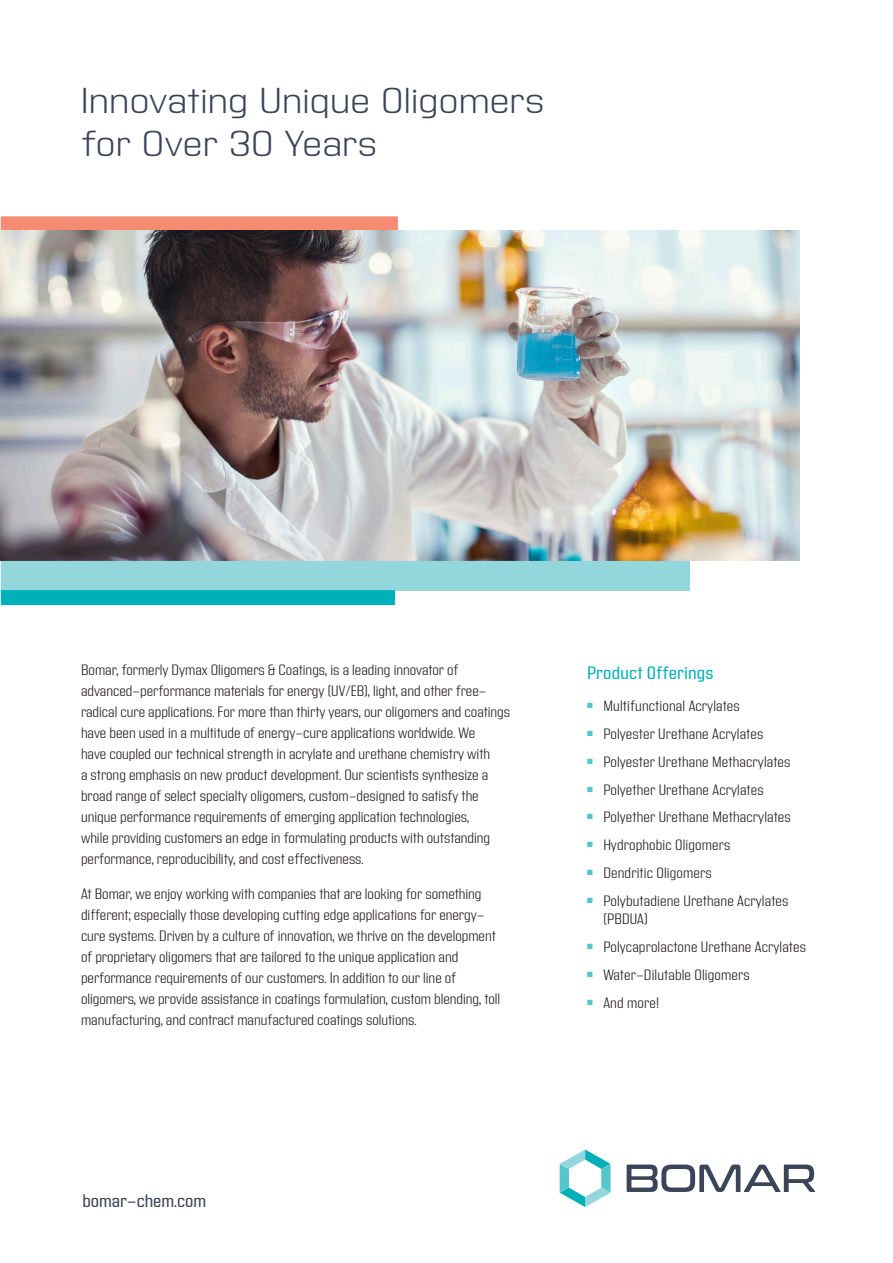
<style>
.page{position:relative;width:893px;height:1263px;background:#fff}
.page>*{position:absolute;margin:0;border:0;box-sizing:border-box;transform-origin:0 0}
.t1{font:300 36px/43.2px "Address Sans Pro Xt";letter-spacing:.025em;color:#3a4459}
.t2{font:18px "Address Sans Pro";letter-spacing:.01em;color:#00b0b9}
.t3{font:18px "Address Sans Pro";color:#3a4459}
.t4{font:300 15px/21px "Address Sans Pro";color:#231f20}
</style>
<div class="page">
<svg style="left:560px;top:1149px;width:51px;height:58px"></svg>
<svg style="left:627px;top:1164px;width:188px;height:28px"></svg>
<div style="left:1px;top:216px;width:397px;height:15px;background:#f58b71"></div>
<img style="left:1px;top:231px;width:799px;height:330px">
<div style="left:1px;top:561px;width:689px;height:30px;background:#93d6dc"></div>
<div style="left:1px;top:590px;width:394px;height:15px;background:#00b0b9"></div>
<h1 class="t1" style="left:81px;top:80px;width:464px">Innovating Unique Oligomers for Over 30 Years</h1>
<p class="t4" style="left:81px;top:660px;width:431px">Bomar, formerly Dymax Oligomers &amp; Coatings, is a leading innovator of advanced-performance materials for energy (UV/EB), light, and other free&shy;radical cure applications. For more than thirty years, our oligomers and coatings have been used in a multitude of energy-cure applications worldwide. We<br>have coupled our technical strength in acrylate and urethane chemistry with<br>a strong emphasis on new product development. Our scientists synthesize a broad range of select specialty oligomers, custom-designed to satisfy the unique performance requirements of emerging application technologies,<br>while providing customers an edge in formulating products with outstanding performance, reproducibility, and cost effectiveness.</p>
<p class="t4" style="left:81px;top:884px;width:421px">At Bomar, we enjoy working with companies that are looking for something different; especially those developing cutting edge applications for energy&shy;cure systems. Driven by a culture of innovation, we thrive on the development of proprietary oligomers that are tailored to the unique application and performance requirements of our customers. In addition to our line of oligomers, we provide assistance in coatings formulation, custom blending, toll manufacturing, and contract manufactured coatings solutions.</p>
<p class="t3" style="left:82px;top:1191px;width:125px">bomar-chem.com</p>
<p class="t2" style="left:587px;top:663px;width:128px">Product Offerings</p>
<p class="t4" style="left:587px;top:695px;width:154px"><sup>■</sup> Multifunctional Acrylates</p>
<p class="t4" style="left:587px;top:723px;width:178px"><sup>■</sup> Polyester Urethane Acrylates</p>
<p class="t4" style="left:587px;top:751px;width:205px"><sup>■</sup> Polyester Urethane Methacrylates</p>
<p class="t4" style="left:587px;top:779px;width:178px"><sup>■</sup> Polyether Urethane Acrylates</p>
<p class="t4" style="left:587px;top:807px;width:205px"><sup>■</sup> Polyether Urethane Methacrylates</p>
<p class="t4" style="left:587px;top:835px;width:145px"><sup>■</sup> Hydrophobic Oligomers</p>
<p class="t4" style="left:587px;top:863px;width:126px"><sup>■</sup> Dendritic Oligomers</p>
<p class="t4" style="left:603px;top:893px;width:186px;line-height:18px;text-indent:-16px"><sup>■</sup> Polybutadiene Urethane Acrylates (PBDUA)</p>
<p class="t4" style="left:587px;top:937px;width:220px"><sup>■</sup> Polycaprolactone Urethane Acrylates</p>
<p class="t4" style="left:587px;top:965px;width:164px"><sup>■</sup> Water-Dilutable Oligomers</p>
<p class="t4" style="left:587px;top:993px;width:73px"><sup>■</sup> And more!</p>
</div>
